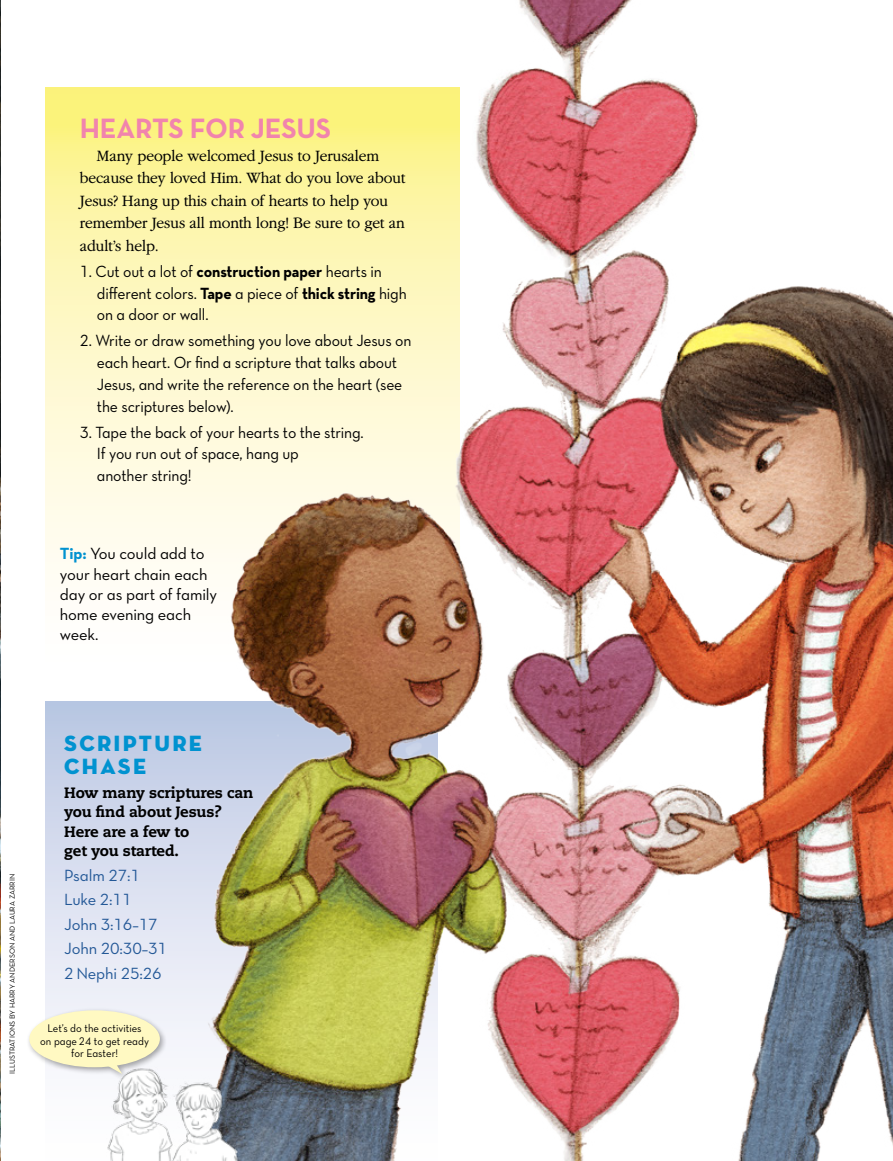
<style>
.page{position:relative;width:893px;height:1161px;background:#fff}
.page>*{position:absolute;margin:0;border:0;box-sizing:border-box;transform-origin:0 0}
.TOPIC-1_title{font:28.5px "Neutralds Lat Bold Alt";letter-spacing:-.01em;color:#f184ad}
.SIDE_title{font:22.5px/22.5px "Neutralds Lat Titling Display";letter-spacing:.1em;color:#0092d0}
.LISTnmbr-1_para_firs{font:16.5px/21.8px "Neutralds Lat Book Alt";letter-spacing:-.01em;color:#000;scale:.95 1}
.ARTCL_para_regular{font:300 16.5px/22.5px "Garamondlds Lat Plus";letter-spacing:-.01em;color:#000;scale:.95 1}
.LISTnmbr-1_para_firs-2{font:16.5px/20.2px "Neutralds Lat Book Alt";letter-spacing:-.01em;color:#000}
.t1{font:16.5px "Neutralds Lat Book Alt";letter-spacing:-.01em;color:#235897}
.t2{font:800 15px/19.5px "Caecilialds Std";letter-spacing:-.01em;color:#000}
.Matt-Mandy_margin_te{font:11.25px/12.8px "Neutralds Lat Book Alt";color:#000;text-align:center;scale:.95 1}
.t3{font:7.5px "Neutralds Lat Book Alt";color:#000}
.s1{font-family:"Neutralds Lat";font-weight:700}
.s2{font-family:"Neutralds Lat";font-weight:700;color:#0092d0}
</style>
<div class="page">
<svg style="left:45px;top:87px;width:139px;height:493px;background:#fdf7c1"></svg>
<div style="left:45px;top:702px;width:393px;height:459px;background:linear-gradient(to bottom,#bcc8e4,#fff)"></div>
<img style="left:0;top:0;width:1px;height:1161px">
<img style="left:184px;top:0;width:709px;height:1161px">
<img style="left:106px;top:1066px;width:137px;height:95px">
<div style="left:26px;top:1007px;width:141px;height:74px;background:#000;opacity:.35"></div>
<div style="left:29px;top:1010px;width:131px;height:57px;background:#fff9c2;border-radius:50%"></div>
<svg style="left:103px;top:1064px;width:19px;height:10px"></svg>
<p class="TOPIC-1_title" style="left:80px;top:105px;width:253px">HEARTS FOR JESUS</p>
<p class="ARTCL_para_regular" style="left:80px;top:144px;width:344px;text-indent:17px">Many people welcomed Jesus to Jerusalem because they loved Him. What do you love about Jesus? Hang up this chain of hearts to help you remember Jesus all month long! Be sure to get an adult’s help.</p>
<p class="LISTnmbr-1_para_firs" style="left:97px;top:260px;width:328px;text-indent:-17px">1. Cut out a lot of <span class="s1">construction paper</span> hearts in different colors. <span class="s1">Tape</span> a piece of <span class="s1">thick string</span> high on a door or wall.</p>
<p class="LISTnmbr-1_para_firs" style="left:97px;top:329px;width:333px;text-indent:-17px">2. Write or draw something you love about Jesus on each heart. Or find a scripture that talks about Jesus, and write the reference on the heart (see the scriptures below).</p>
<p class="LISTnmbr-1_para_firs" style="left:97px;top:421px;width:282px;text-indent:-17px">3. Tape the back of your hearts to the string.<br>If you run out of space, hang up<br>another string!</p>
<p class="LISTnmbr-1_para_firs-2" style="left:60px;top:543px;width:159px"><span class="s2">Tip:</span> You could add to your heart chain each day or as part of family home evening each week.</p>
<p class="t3" style="left:7px;top:1074px;width:202px;rotate:-90deg">ILLUSTRATIONS BY HARRY ANDERSON AND LAURA ZARRIN</p>
<p class="SIDE_title" style="left:64px;top:731px;width:139px">SCRIPTURE<br>CHASE</p>
<p class="t2" style="left:64px;top:783px;width:191px">How many scriptures can you find about Jesus?<br>Here are a few to<br>get you started.</p>
<p class="t1" style="left:64px;top:862px;width:77px">Psalm 27:1</p>
<p class="t1" style="left:64px;top:887px;width:69px">Luke 2:11</p>
<p class="t1" style="left:64px;top:911px;width:95px">John 3:16–17</p>
<p class="t1" style="left:64px;top:936px;width:104px">John 20:30–31</p>
<p class="t1" style="left:64px;top:960px;width:99px">2 Nephi 25:26</p>
<p class="Matt-Mandy_margin_te" style="left:40px;top:1021px;width:116px">Let’s do the activities<br>on page 24 to get ready for Easter!</p>
</div>
